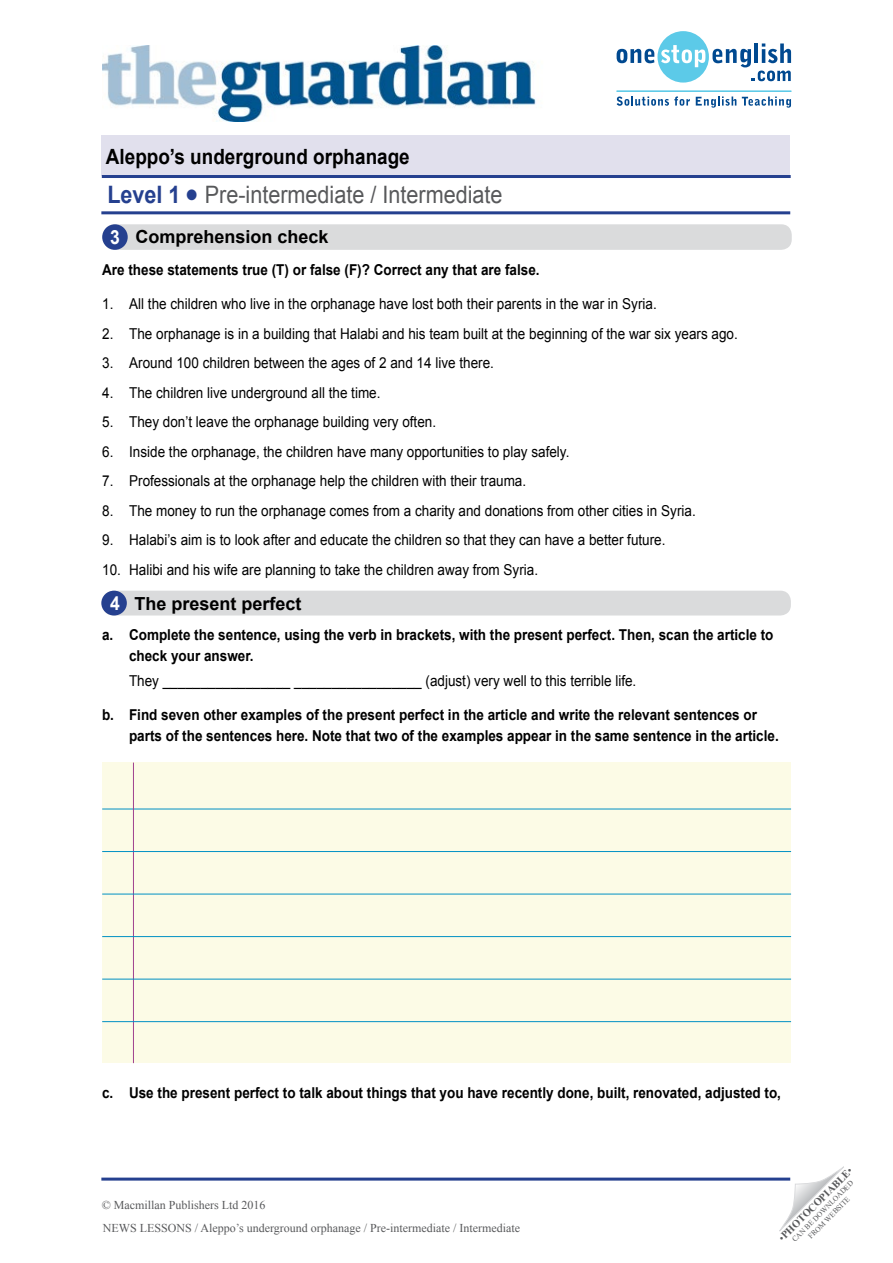
<style>
.page{position:relative;width:893px;height:1263px;background:#fff}
.page>*{position:absolute;margin:0;border:0;box-sizing:border-box;transform-origin:0 0}
.t1{font:24px "Arial";color:#58595b;scale:.9 1}
.t2{font:700 21px "Arial";color:#000;scale:.9 1}
.t3{font:700 18px "Arial";color:#000}
.t4{font:15px "Arial";color:#000;scale:.9 1}
.t5{font:700 15px/21px "Arial";color:#000;scale:.9 1}
.t6{font:12px "Times New Roman";color:#58595b}
.t7{font:700 10.5px "Times New Roman";color:#58595b}
.t8{font:7.5px/9px "Times New Roman";color:#58595b;text-align:center}
.s1{font-weight:700;color:#25408f}
.s2{color:#25408f}
.s3{font-size:19.5px;color:#fff}
.s4{font-weight:400}
</style>
<div class="page">
<div style="left:101px;top:135px;width:689px;height:40px;background:#e1e0ed"></div>
<svg style="left:617px;top:31px;width:174px;height:52px"></svg>
<svg style="left:617px;top:97px;width:73px;height:9px"></svg>
<svg style="left:696px;top:97px;width:40px;height:11px"></svg>
<svg style="left:742px;top:97px;width:49px;height:11px"></svg>
<hr style="left:617px;top:91px;width:174px;height:1px;background:#5ccae8">
<svg style="left:779px;top:1167px;width:65px;height:64px"></svg>
<hr style="left:102px;top:175px;width:689px;height:3px;background:#25408f">
<hr style="left:101px;top:211px;width:689px;height:3px;background:#25408f">
<hr style="left:101px;top:1177px;width:689px;height:3px;background:#25408f">
<img style="left:102px;top:45px;width:434px;height:77px">
<div style="left:103px;top:591px;width:688px;height:24px;background:#dadbdc;border-radius:11px"></div>
<div style="left:101px;top:591px;width:26px;height:24px;background:#25408f;border-radius:50%"></div>
<div style="left:104px;top:224px;width:688px;height:26px;background:#dadbdc;border-radius:10px"></div>
<div style="left:102px;top:224px;width:26px;height:26px;background:#25408f;border-radius:50%"></div>
<div style="left:102px;top:762px;width:689px;height:301px;background:#fcfbe6"></div>
<hr style="left:102px;top:809px;width:689px;height:1px;background:#0090c4">
<hr style="left:133px;top:762px;width:1px;height:301px;background:#a0418e">
<hr style="left:102px;top:851px;width:689px;height:1px;background:#0090c4">
<hr style="left:102px;top:894px;width:689px;height:1px;background:#0090c4">
<hr style="left:102px;top:936px;width:689px;height:1px;background:#0090c4">
<hr style="left:102px;top:979px;width:689px;height:1px;background:#0090c4">
<hr style="left:102px;top:1021px;width:689px;height:1px;background:#0090c4">
<h2 class="t2" style="left:106px;top:142px;width:339px">Aleppo’s underground orphanage</h2>
<h1 class="t1" style="left:107px;top:178px;width:441px"><span class="s1">Level 1</span> <span class="s2">●</span> Pre-intermediate / Intermediate</h1>
<p class="t3" style="left:110px;top:225px;width:220px"><span class="s3">3</span> Comprehension check</p>
<p class="t5" style="left:102px;top:260px;width:487px">Are these statements true (T) or false (F)? Correct any that are false.</p>
<p class="t4" style="left:102px;top:294px;width:618px">1. All the children who live in the orphanage have lost both their parents in the war in Syria.</p>
<p class="t4" style="left:102px;top:323px;width:708px">2. The orphanage is in a building that Halabi and his team built at the beginning of the war six years ago.</p>
<p class="t4" style="left:102px;top:353px;width:437px">3. Around 100 children between the ages of 2 and 14 live there.</p>
<p class="t4" style="left:102px;top:383px;width:311px">4. The children live underground all the time.</p>
<p class="t4" style="left:102px;top:412px;width:373px">5. They don’t leave the orphanage building very often.</p>
<p class="t4" style="left:102px;top:442px;width:521px">6. Inside the orphanage, the children have many opportunities to play safely.</p>
<p class="t4" style="left:102px;top:471px;width:473px">7. Professionals at the orphanage help the children with their trauma.</p>
<p class="t4" style="left:102px;top:501px;width:661px">8. The money to run the orphanage comes from a charity and donations from other cities in Syria.</p>
<p class="t4" style="left:102px;top:530px;width:627px">9. Halabi’s aim is to look after and educate the children so that they can have a better future.</p>
<p class="t4" style="left:102px;top:560px;width:486px">10. Halibi and his wife are planning to take the children away from Syria.</p>
<p class="t3" style="left:110px;top:591px;width:193px"><span class="s3">4</span> The present perfect</p>
<p class="t5" style="left:129px;top:625px;width:718px;text-indent:-27px">a. Complete the sentence, using the verb in brackets, with the present perfect. Then, scan the article to check your answer.</p>
<p class="t4" style="left:129px;top:671px;width:565px">They _________________ _________________ (adjust) very well to this terrible life.</p>
<p class="t5" style="left:129px;top:705px;width:723px;text-indent:-27px">b. Find seven other examples of the present perfect in the article and write the relevant sentences or parts of the sentences here. Note that two of the examples appear in the same sentence in the article.</p>
<p class="t5" style="left:102px;top:1083px;width:756px">c. Use the present perfect to talk about things that you have recently done, built, renovated, adjusted to,</p>
<p class="t6" style="left:102px;top:1197px;width:165px">© Macmillan Publishers Ltd 2016</p>
<p class="t6" style="left:103px;top:1220px;width:419px">NEWS LESSONS / Aleppo’s underground orphanage / Pre-intermediate / Intermediate</p>
<p class="t7" style="left:775px;top:1234px;width:101px;rotate:-45deg"><span class="s4">•</span>PHOTOCOPIABLE<span class="s4">•</span></p>
<p class="t8" style="left:790px;top:1237px;width:85px;rotate:-45deg">CAN BE DOWNLOADED<br>FROM WEBSITE</p>
</div>
